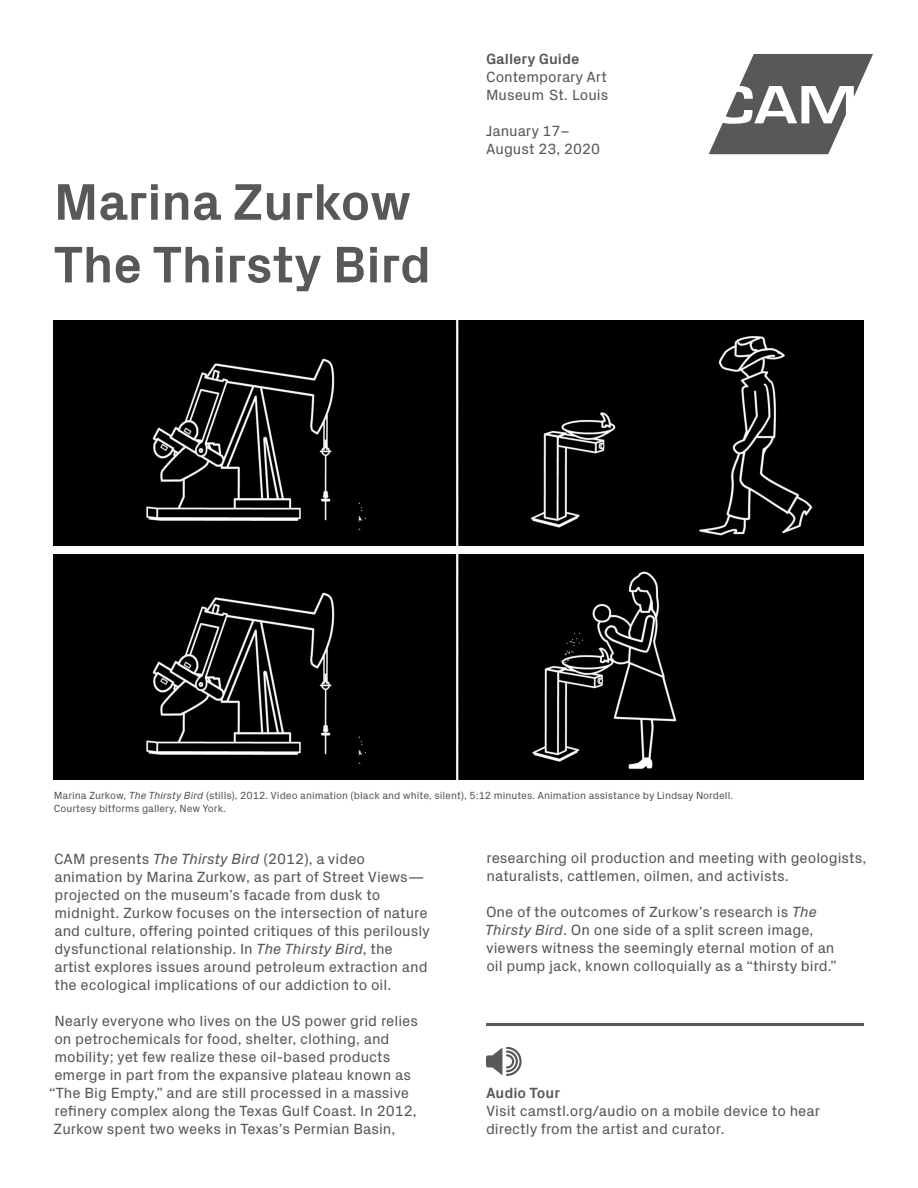
<style>
.page{position:relative;width:918px;height:1188px;background:#fff}
.page>*{position:absolute;margin:0;border:0;box-sizing:border-box;transform-origin:0 0}
.t1{font:700 52.2px/62.7px "Px Grotesk";letter-spacing:-.01em;color:#57585a}
.t2{font:15px/18px "Px Grotesk";color:#57585a}
.t3{font:700 15px "Px Grotesk";color:#57585a}
.t4{font:10.5px "Px Grotesk";color:#57585a}
.s1{font-weight:700}
.s2{font-style:italic}
</style>
<div class="page">
<hr style="left:486px;top:1023px;width:378px;height:3px;background:#57585a">
<svg style="left:486px;top:1047px;width:36px;height:29px"></svg>
<svg style="left:709px;top:54px;width:164px;height:100px"></svg>
<img style="left:54px;top:321px;width:810px;height:225px">
<img style="left:54px;top:555px;width:810px;height:225px">
<h1 class="t1" style="left:54px;top:168px;width:379px">Marina Zurkow<br>The Thirsty Bird</h1>
<p class="t2" style="left:486px;top:49px;width:124px"><span class="s1">Gallery Guide<br></span>Contemporary Art<br>Museum St. Louis</p>
<p class="t2" style="left:486px;top:121px;width:116px">January 17–<br>August 23, 2020</p>
<p class="t4" style="left:54px;top:788px;width:681px">Marina Zurkow, <span class="s2">The Thirsty Bird</span> (stills), 2012. Video animation (black and white, silent), 5:12 minutes. Animation assistance by Lindsay Nordell.</p>
<p class="t4" style="left:54px;top:801px;width:174px">Courtesy bitforms gallery, New York.</p>
<p class="t2" style="left:54px;top:849px;width:377px">CAM presents <span class="s2">The Thirsty Bird</span> (2012), a video animation by Marina Zurkow, as part of Street Views— projected on the museum’s facade from dusk to midnight. Zurkow focuses on the intersection of nature and culture, offering pointed critiques of this perilously dysfunctional relationship. In <span class="s2">The Thirsty Bird</span>, the artist explores issues around petroleum extraction and the ecological implications of our addiction to oil.</p>
<p class="t2" style="left:54px;top:1011px;width:365px">Nearly everyone who lives on the US power grid relies</p>
<p class="t2" style="left:54px;top:1029px;width:337px">on petrochemicals for food, shelter, clothing, and</p>
<p class="t2" style="left:55px;top:1047px;width:337px">mobility; yet few realize these oil-based products</p>
<p class="t2" style="left:54px;top:1065px;width:358px">emerge in part from the expansive plateau known as</p>
<p class="t2" style="left:49px;top:1083px;width:362px">“The Big Empty,” and are still processed in a massive</p>
<p class="t2" style="left:55px;top:1101px;width:364px">refinery complex along the Texas Gulf Coast. In 2012,</p>
<p class="t2" style="left:54px;top:1119px;width:343px">Zurkow spent two weeks in Texas’s Permian Basin,</p>
<p class="t2" style="left:487px;top:847px;width:381px">researching oil production and meeting with geologists, naturalists, cattlemen, oilmen, and activists.</p>
<p class="t2" style="left:485px;top:901px;width:351px">One of the outcomes of Zurkow’s research is <span class="s2">The<br>Thirsty Bird</span>. On one side of a split screen image, viewers witness the seemingly eternal motion of an</p>
<p class="t2" style="left:486px;top:955px;width:352px">oil pump jack, known colloquially as a “thirsty bird.”</p>
<p class="t3" style="left:486px;top:1082px;width:76px">Audio Tour</p>
<p class="t2" style="left:486px;top:1101px;width:336px">Visit camstl.org/audio on a mobile device to hear</p>
<p class="t2" style="left:486px;top:1119px;width:240px">directly from the artist and curator.</p>
</div>
